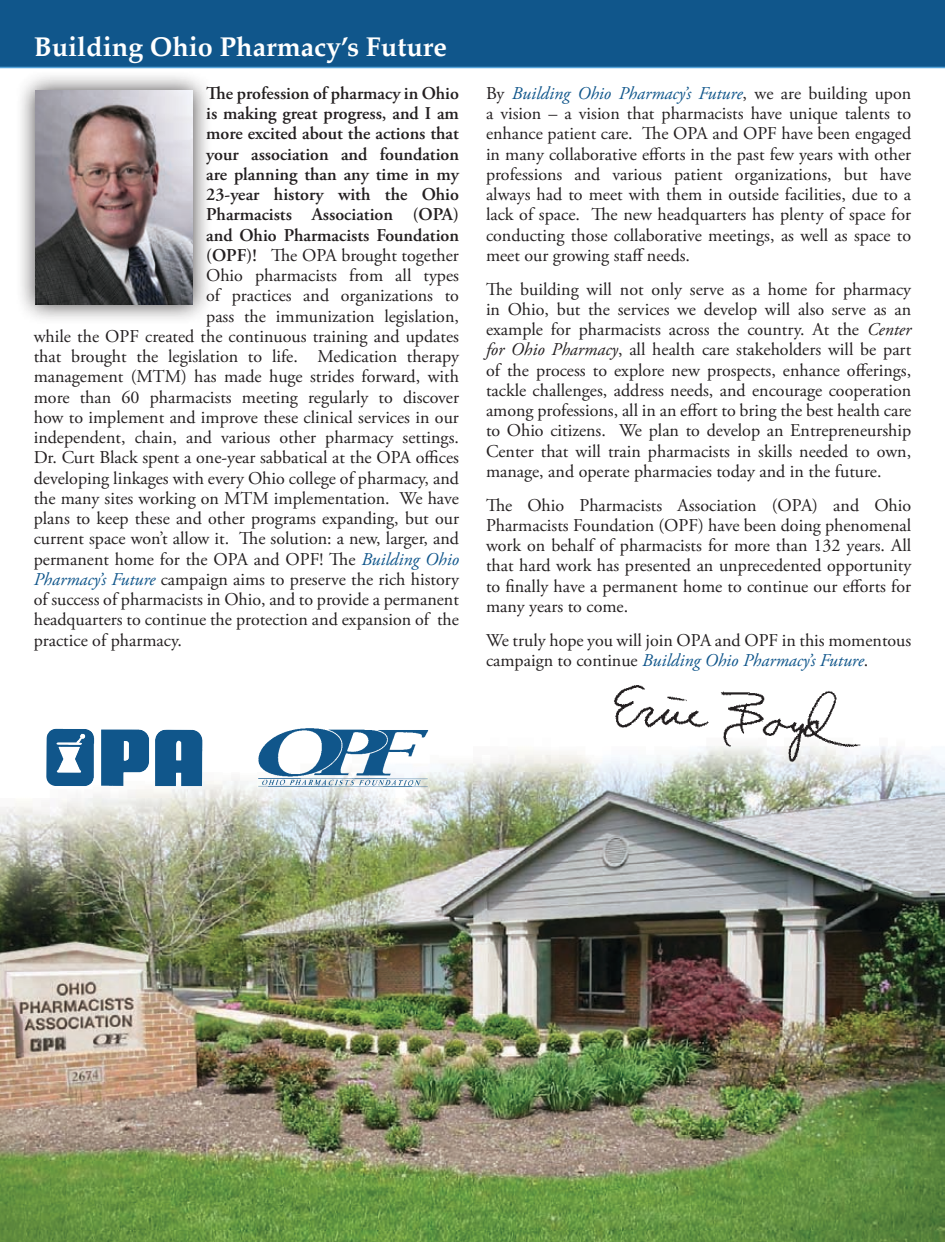
<style>
.page{position:relative;width:945px;height:1242px;background:#fff}
.page>*{position:absolute;margin:0;border:0;box-sizing:border-box;transform-origin:0 0}
.t1{font:700 27px "Palatino";color:#fff}
.t2{font:18px/20.2px "Adobe Garamond Pro";color:#231f20;text-align:justify}
.t3{font:600 18px "Adobe Garamond Pro";color:#231f20}
.s1{font-weight:600}
.s2{font-style:italic;color:#10568b}
.s3{font-style:italic}
</style>
<div class="page">
<img style="left:0;top:746px;width:945px;height:496px">
<div style="left:0;top:0;width:945px;height:67px;background:#10568b"></div>
<img style="left:596px;top:685px;width:279px;height:87px">
<div style="left:14px;top:69px;width:198px;height:255px;background:#231f20;opacity:.85"></div>
<img style="left:35px;top:90px;width:158px;height:215px">
<img style="left:46px;top:729px;width:157px;height:57px">
<img style="left:236px;top:728px;width:198px;height:63px">
<hr style="left:0;top:67px;width:945px;height:1px;background:#56a4da">
<h1 class="t1" style="left:34px;top:24px;width:415px">Building Ohio Pharmacy’s Future</h1>
<p class="t3" style="left:206px;top:83px;width:254px">The profession of pharmacy in Ohio</p>
<p class="t3" style="left:206px;top:103px;width:254px">is making great progress, and I am</p>
<p class="t3" style="left:206px;top:123px;width:254px">more excited about the actions that</p>
<p class="t3" style="left:206px;top:143px;width:254px">your association and foundation</p>
<p class="t3" style="left:206px;top:164px;width:254px">are planning than any time in my</p>
<p class="t3" style="left:206px;top:184px;width:254px">23-year history with the Ohio</p>
<p class="t3" style="left:206px;top:204px;width:254px">Pharmacists Association (OPA)</p>
<p class="t3" style="left:206px;top:224px;width:254px">and Ohio Pharmacists Foundation</p>
<p class="t2" style="left:206px;top:246px;width:254px"><span class="s1">(OPF)!</span> The OPA brought together</p>
<p class="t2" style="left:206px;top:266px;width:254px">Ohio pharmacists from all types</p>
<p class="t2" style="left:206px;top:286px;width:254px">of practices and organizations to</p>
<p class="t2" style="left:206px;top:306px;width:254px">pass the immunization legislation,</p>
<p class="t2" style="left:34px;top:327px;width:427px">while the OPF created the continuous training and updates</p>
<p class="t2" style="left:34px;top:347px;width:427px">that brought the legislation to life. Medication therapy</p>
<p class="t2" style="left:34px;top:367px;width:427px">management (MTM) has made huge strides forward, with</p>
<p class="t2" style="left:34px;top:387px;width:427px">more than 60 pharmacists meeting regularly to discover</p>
<p class="t2" style="left:34px;top:408px;width:427px">how to implement and improve these clinical services in our</p>
<p class="t2" style="left:34px;top:428px;width:427px">independent, chain, and various other pharmacy settings.</p>
<p class="t2" style="left:34px;top:448px;width:427px">Dr. Curt Black spent a one-year sabbatical at the OPA offices</p>
<p class="t2" style="left:34px;top:468px;width:427px">developing linkages with every Ohio college of pharmacy, and</p>
<p class="t2" style="left:34px;top:489px;width:427px">the many sites working on MTM implementation. We have</p>
<p class="t2" style="left:34px;top:509px;width:427px">plans to keep these and other programs expanding, but our</p>
<p class="t2" style="left:34px;top:529px;width:427px">current space won’t allow it. The solution: a new, larger, and</p>
<p class="t2" style="left:34px;top:549px;width:427px">permanent home for the OPA and OPF! The <span class="s2">Building Ohio</span></p>
<p class="t2" style="left:34px;top:570px;width:427px"><span class="s2">Pharmacy’s Future</span> campaign aims to preserve the rich history</p>
<p class="t2" style="left:34px;top:590px;width:427px">of success of pharmacists in Ohio, and to provide a permanent</p>
<p class="t2" style="left:34px;top:610px;width:427px">headquarters to continue the protection and expansion of the</p>
<p class="t2" style="left:34px;top:630px;width:150px">practice of pharmacy.</p>
<p class="t2" style="left:486px;top:84px;width:427px">By <span class="s2">Building Ohio Pharmacy’s Future</span>, we are building upon a vision – a vision that pharmacists have unique talents to enhance patient care. The OPA and OPF have been engaged in many collaborative efforts in the past few years with other professions and various patient organizations, but have always had to meet with them in outside facilities, due to a lack of space. The new headquarters has plenty of space for conducting those collaborative meetings, as well as space to meet our growing staff needs.</p>
<p class="t2" style="left:486px;top:279px;width:427px">The building will not only serve as a home for pharmacy in Ohio, but the services we develop will also serve as an example for pharmacists across the country. At the <span class="s3">Center for Ohio Pharmacy</span>, all health care stakeholders will be part of the process to explore new prospects, enhance offerings, tackle challenges, address needs, and encourage cooperation among professions, all in an effort to bring the best health care to Ohio citizens. We plan to develop an Entrepreneurship Center that will train pharmacists in skills needed to own, manage, and operate pharmacies today and in the future.</p>
<p class="t2" style="left:486px;top:495px;width:427px">The Ohio Pharmacists Association (OPA) and Ohio Pharmacists Foundation (OPF) have been doing phenomenal work on behalf of pharmacists for more than 132 years. All that hard work has presented an unprecedented opportunity to finally have a permanent home to continue our efforts for many years to come.</p>
<p class="t2" style="left:486px;top:630px;width:427px">We truly hope you will join OPA and OPF in this momentous campaign to continue <span class="s2">Building Ohio Pharmacy’s Future</span>.</p>
</div>
